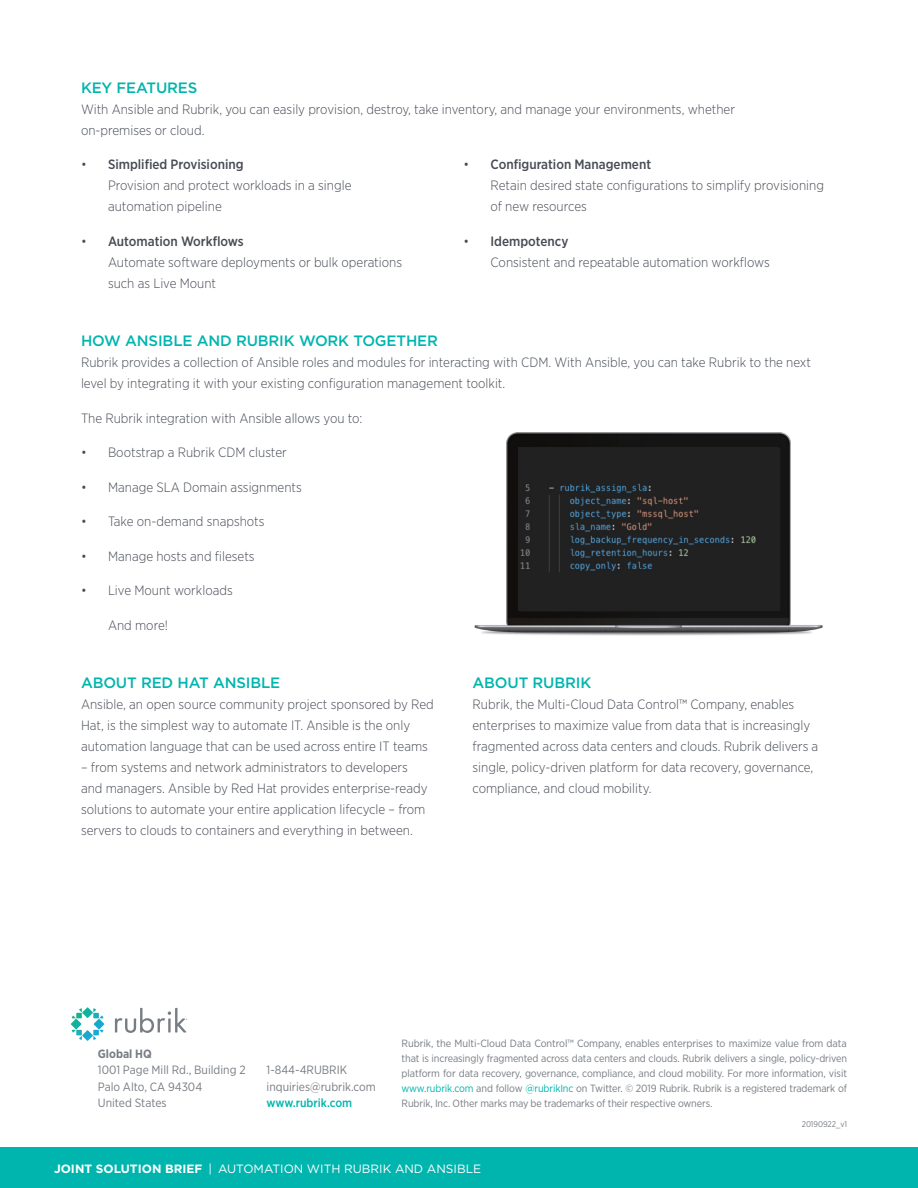
<style>
.page{position:relative;width:918px;height:1188px;background:#fff}
.page>*{position:absolute;margin:0;border:0;box-sizing:border-box;transform-origin:0 0}
.DATA_h1{font:500 15px "Gotham";letter-spacing:-.01em;color:#00b5ae}
.DATA_body_copy{font:300 13.5px/21px "Gotham Narrow";color:#464b54}
.t1{font:12px/16.5px "Gotham Narrow";color:#787d83}
.t2{font:12px "Gotham";color:#fff}
.t3{font:500 12px "Gotham Narrow";color:#00b5ae}
.t4{font:700 12px "Gotham Narrow";color:#787d83}
.t5{font:10.5px/15px "Gotham Narrow";letter-spacing:-.01em;color:#787d83;text-align:justify}
.t6{font:8.25px "Gotham Narrow";letter-spacing:-.01em;color:#787d83}
.s1{font-weight:500}
.s2{color:#00b5ae}
.s3{font-weight:700}
</style>
<div class="page">
<div style="left:0;top:1148px;width:918px;height:40px;background:#00b5ae"></div>
<svg style="left:71px;top:1007px;width:33px;height:34px"></svg>
<svg style="left:115px;top:1008px;width:72px;height:25px"></svg>
<img style="left:474px;top:432px;width:349px;height:203px">
<p class="DATA_h1" style="left:81px;top:78px;width:118px">KEY FEATURES</p>
<p class="DATA_body_copy" style="left:81px;top:98px;width:656px">With Ansible and Rubrik, you can easily provision, destroy, take inventory, and manage your environments, whether on-premises or cloud.</p>
<p class="DATA_body_copy" style="left:108px;top:154px;width:245px;text-indent:-27px">• <span class="s1">Simplified Provisioning<br></span>Provision and protect workloads in a single automation pipeline</p>
<p class="DATA_body_copy" style="left:108px;top:230px;width:296px;text-indent:-27px">• <span class="s1">Automation Workflows<br></span>Automate software deployments or bulk operations such as Live Mount</p>
<p class="DATA_body_copy" style="left:490px;top:154px;width:335px;text-indent:-27px">• <span class="s1">Configuration Management<br></span>Retain desired state configurations to simplify provisioning of new resources</p>
<p class="DATA_body_copy" style="left:490px;top:230px;width:281px;text-indent:-27px">• <span class="s1">Idempotency<br></span>Consistent and repeatable automation workflows</p>
<p class="DATA_h1" style="left:81px;top:331px;width:358px">HOW ANSIBLE AND RUBRIK WORK TOGETHER</p>
<p class="DATA_body_copy" style="left:81px;top:352px;width:732px">Rubrik provides a collection of Ansible roles and modules for interacting with CDM. With Ansible, you can take Rubrik to the next level by integrating it with your existing configuration management toolkit.</p>
<p class="DATA_body_copy" style="left:81px;top:407px;width:283px">The Rubrik integration with Ansible allows you to:</p>
<p class="DATA_body_copy" style="left:81px;top:442px;width:207px">• Bootstrap a Rubrik CDM cluster</p>
<p class="DATA_body_copy" style="left:81px;top:476px;width:222px">• Manage SLA Domain assignments</p>
<p class="DATA_body_copy" style="left:81px;top:511px;width:185px">• Take on-demand snapshots</p>
<p class="DATA_body_copy" style="left:81px;top:545px;width:175px">• Manage hosts and filesets</p>
<p class="DATA_body_copy" style="left:81px;top:580px;width:153px">• Live Mount workloads</p>
<p class="DATA_body_copy" style="left:108px;top:614px;width:61px">And more!</p>
<p class="DATA_h1" style="left:81px;top:673px;width:201px">ABOUT RED HAT ANSIBLE</p>
<p class="DATA_body_copy" style="left:81px;top:694px;width:354px">Ansible, an open source community project sponsored by Red<br>Hat, is the simplest way to automate IT. Ansible is the only automation language that can be used across entire IT teams</p>
<p class="DATA_body_copy" style="left:81px;top:757px;width:348px">– from systems and network administrators to developers and managers. Ansible by Red Hat provides enterprise-ready solutions to automate your entire application lifecycle – from servers to clouds to containers and everything in between.</p>
<p class="DATA_h1" style="left:472px;top:673px;width:120px">ABOUT RUBRIK</p>
<p class="DATA_body_copy" style="left:472px;top:694px;width:347px">Rubrik, the Multi-Cloud Data Control™ Company, enables enterprises to maximize value from data that is increasingly fragmented across data centers and clouds. Rubrik delivers a single, policy-driven platform for data recovery, governance, compliance, and cloud mobility.</p>
<p class="t4" style="left:98px;top:1046px;width:55px">Global HQ</p>
<p class="t1" style="left:98px;top:1061px;width:149px">1001 Page Mill Rd., Building 2<br>Palo Alto, CA 94304<br>United States</p>
<p class="t1" style="left:267px;top:1061px;width:111px">1-844-4RUBRIK inquiries@rubrik.com</p>
<p class="t3" style="left:267px;top:1095px;width:87px">www.rubrik.com</p>
<p class="t5" style="left:402px;top:1036px;width:447px">Rubrik, the Multi-Cloud Data Control™ Company, enables enterprises to maximize value from data that is increasingly fragmented across data centers and clouds. Rubrik delivers a single, policy-driven platform for data recovery, governance, compliance, and cloud mobility. For more information, visit <span class="s2">www.rubrik.com</span> and follow <span class="s2">@rubrikInc</span> on Twitter. © 2019 Rubrik. Rubrik is a registered trademark of Rubrik, Inc. Other marks may be trademarks of their respective owners.</p>
<p class="t6" style="left:802px;top:1119px;width:47px">20190922_v1</p>
<p class="t2" style="left:54px;top:1161px;width:429px"><span class="s3">JOINT SOLUTION BRIEF</span> | AUTOMATION WITH RUBRIK AND ANSIBLE</p>
</div>
